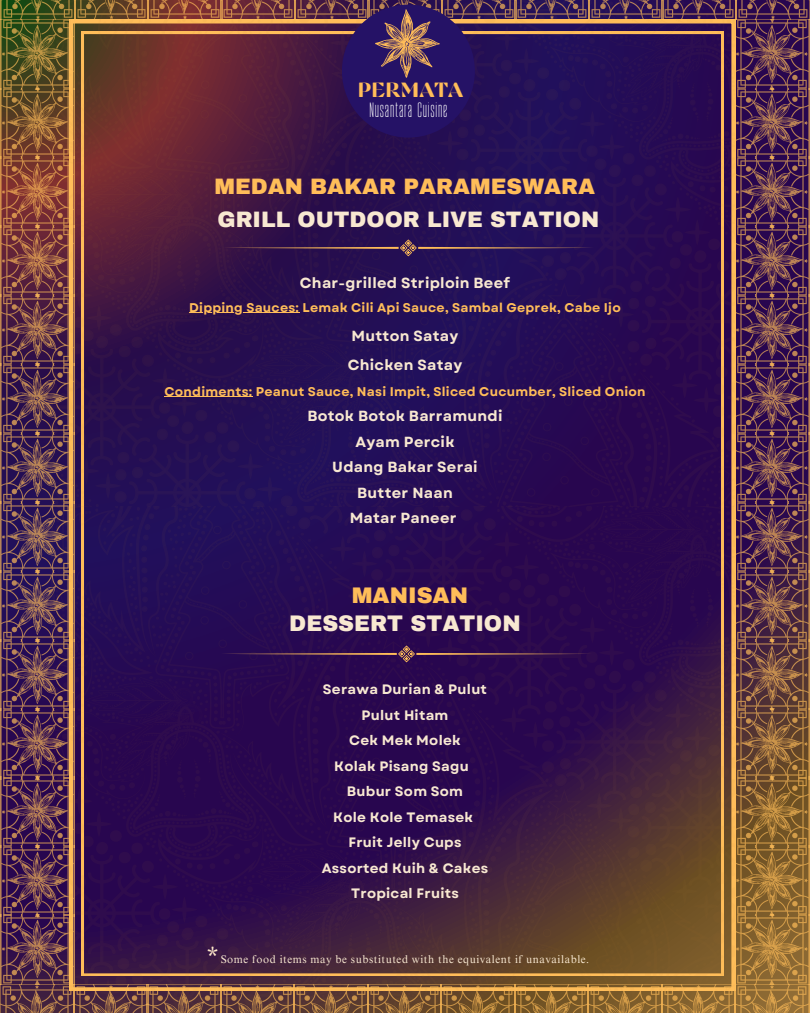
<style>
.page{position:relative;width:810px;height:1013px;background:#fff}
.page>*{position:absolute;margin:0;border:0;box-sizing:border-box;transform-origin:0 0}
.t1{font:30.4px "Cinzel";color:#ffe9ca}
.t2{font:900 22px "Archivo";color:#f8e8d1}
.t3{font:900 22px "Archivo";color:#ffbd59}
.t4{font:900 21.8px "Archivo";color:#f8e8d1}
.t5{font:900 21.8px "Archivo";color:#ffbd59}
.t6{font:20.6px "Findel Display";color:#ffbd59}
.t7{font:300 15.5px "August";letter-spacing:.05em;color:#fff}
.t8{font:700 14.6px/25.5px "Garet";letter-spacing:.02em;color:#f8e8d1}
.t9{font:700 13.6px/25.5px "Garet";letter-spacing:.02em;color:#f8e8d1;text-align:center}
.t10{font:700 12.6px "Garet";letter-spacing:.02em;color:#ffbd59}
.t11{font:11px "Times NRMT Pro";letter-spacing:.05em;color:#f8e8d1}
</style>
<div class="page">
<img style="left:0;top:916px;width:51px;height:96px">
<img style="left:735px;top:984px;width:75px;height:28px">
<img style="left:0;top:0;width:51px;height:88px">
<img style="left:735px;top:0;width:75px;height:88px">
<img style="left:0;top:88px;width:51px;height:413px">
<img style="left:0;top:501px;width:51px;height:69px">
<img style="left:0;top:570px;width:51px;height:69px">
<img style="left:0;top:639px;width:51px;height:69px">
<img style="left:0;top:708px;width:51px;height:68px">
<img style="left:0;top:776px;width:51px;height:69px">
<img style="left:0;top:845px;width:51px;height:71px">
<img style="left:735px;top:88px;width:75px;height:413px">
<img style="left:735px;top:501px;width:75px;height:69px">
<img style="left:735px;top:570px;width:75px;height:69px">
<img style="left:735px;top:639px;width:75px;height:69px">
<img style="left:735px;top:708px;width:75px;height:68px">
<img style="left:735px;top:776px;width:75px;height:69px">
<img style="left:735px;top:845px;width:75px;height:139px">
<img style="left:51px;top:0;width:684px;height:1012px">
<hr style="left:189px;top:312px;width:110px;height:1px;background:#ffbd59">
<hr style="left:165px;top:396px;width:88px;height:1px;background:#ffbd59">
<svg style="left:223px;top:239px;width:371px;height:17px;background:#361b52"></svg>
<svg style="left:221px;top:645px;width:371px;height:17px;background:#38144f"></svg>
<div style="left:342px;top:5px;width:133px;height:133px;background:#251266;border-radius:50%"></div>
<svg style="left:375px;top:9px;width:65px;height:69px"></svg>
<h3 class="t6" style="left:357px;top:77px;width:107px">PERMATA</h3>
<p class="t7" style="left:369px;top:100px;width:79px">Nusantara Cuisine</p>
<p class="t5" style="left:214px;top:175px;width:382px">MEDAN BAKAR PARAMESWARA</p>
<p class="t4" style="left:217px;top:208px;width:383px">GRILL OUTDOOR LIVE STATION</p>
<p class="t8" style="left:300px;top:270px;width:212px">Char-grilled Striploin Beef</p>
<p class="t10" style="left:189px;top:298px;width:433px">Dipping Sauces: Lemak Cili Api Sauce, Sambal Geprek, Cabe Ijo</p>
<p class="t8" style="left:348px;top:321px;width:116px;line-height:29.2px">Mutton Satay<br>Chicken Satay</p>
<p class="t10" style="left:165px;top:382px;width:483px">Condiments: Peanut Sauce, Nasi Impit, Sliced Cucumber, Sliced Onion</p>
<p class="t8" style="left:307px;top:403px;width:197px;text-align:center">Botok Botok Barramundi<br>Ayam Percik<br>Udang Bakar Serai<br>Butter Naan<br>Matar Paneer</p>
<p class="t3" style="left:352px;top:583px;width:118px">MANISAN</p>
<p class="t2" style="left:289px;top:612px;width:233px">DESSERT STATION</p>
<p class="t9" style="left:322px;top:677px;width:168px">Serawa Durian &amp; Pulut<br>Pulut Hitam<br>Cek Mek Molek<br>Kolak Pisang Sagu<br>Bubur Som Som<br>Kole Kole Temasek<br>Fruit Jelly Cups<br>Assorted Kuih &amp; Cakes<br>Tropical Fruits</p>
<p class="t1" style="left:207px;top:940px;width:13px">*</p>
<p class="t11" style="left:221px;top:955px;width:370px">Some food items may be substituted with the equivalent if unavailable.</p>
</div>
